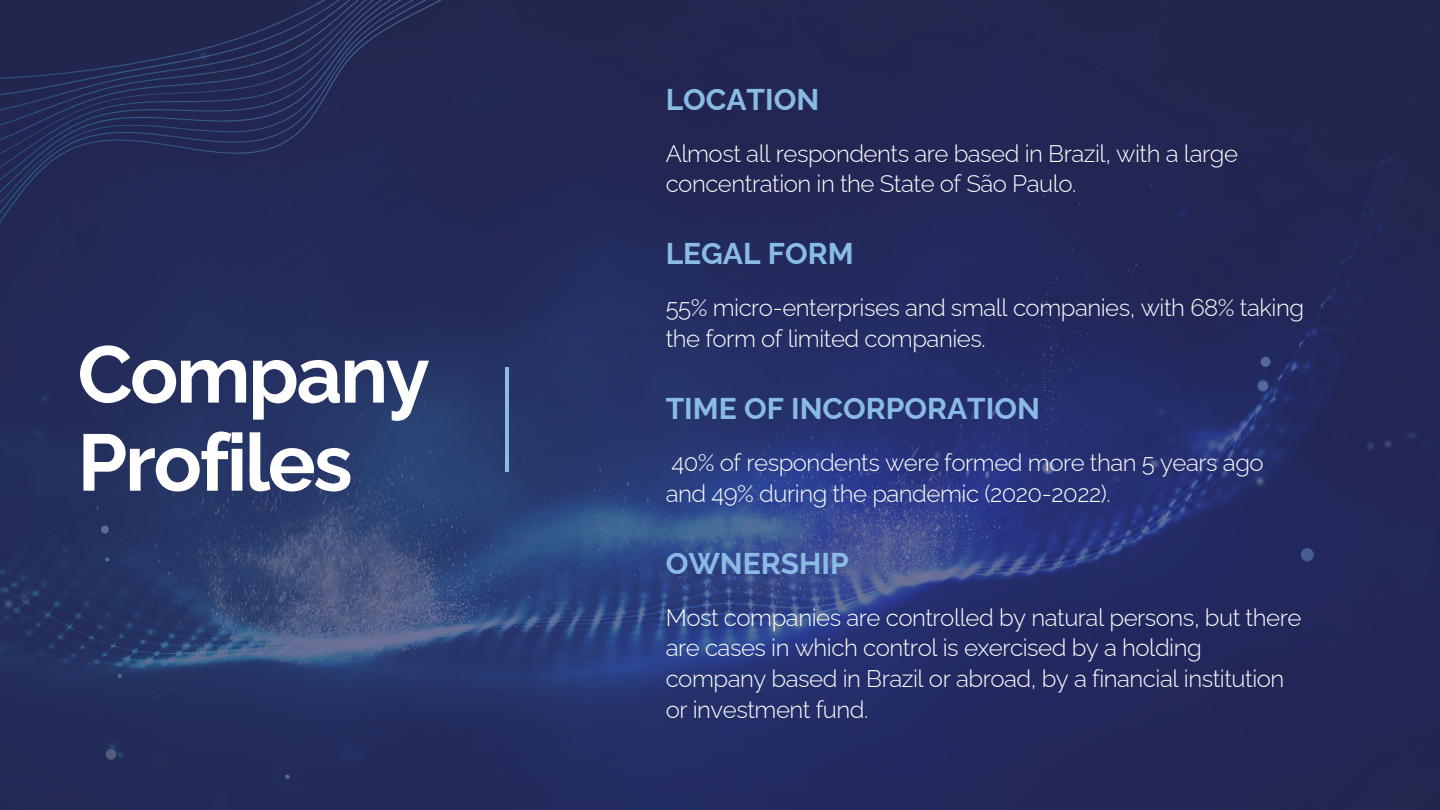
<style>
.page{position:relative;width:1440px;height:810px;background:#fff}
.page>*{position:absolute;margin:0;border:0;box-sizing:border-box;transform-origin:0 0}
.t1{font:700 80px/88.1px "Raleway";letter-spacing:-.03em;color:#fff}
.t2{font:700 30px "Raleway";color:#89bbe4}
.t3{font:300 24px/30.8px "Raleway";letter-spacing:-.02em;color:#fff}
</style>
<div class="page">
<img style="left:0;top:0;width:1440px;height:810px">
<hr style="left:505px;top:367px;width:4px;height:105px;background:#89bbe4">
<svg style="left:0;top:0;width:572px;height:331px;background:#222955"></svg>
<p class="t1" style="left:78px;top:330px;width:354px">Company<br>Profiles</p>
<p class="t2" style="left:666px;top:81px;width:155px">LOCATION</p>
<p class="t3" style="left:666px;top:138px;width:574px">Almost all respondents are based in Brazil, with a large concentration in the State of São Paulo.</p>
<p class="t2" style="left:666px;top:236px;width:189px">LEGAL FORM</p>
<p class="t3" style="left:666px;top:292px;width:640px">55% micro-enterprises and small companies, with 68% taking the form of limited companies.</p>
<p class="t2" style="left:666px;top:391px;width:376px">TIME OF INCORPORATION</p>
<p class="t3" style="left:666px;top:447px;width:600px">40% of respondents were formed more than 5 years ago and 49% during the pandemic (2020-2022).</p>
<p class="t2" style="left:666px;top:545px;width:185px">OWNERSHIP</p>
<p class="t3" style="left:666px;top:602px;width:637px">Most companies are controlled by natural persons, but there are cases in which control is exercised by a holding company based in Brazil or abroad, by a financial institution or investment fund.</p>
</div>
